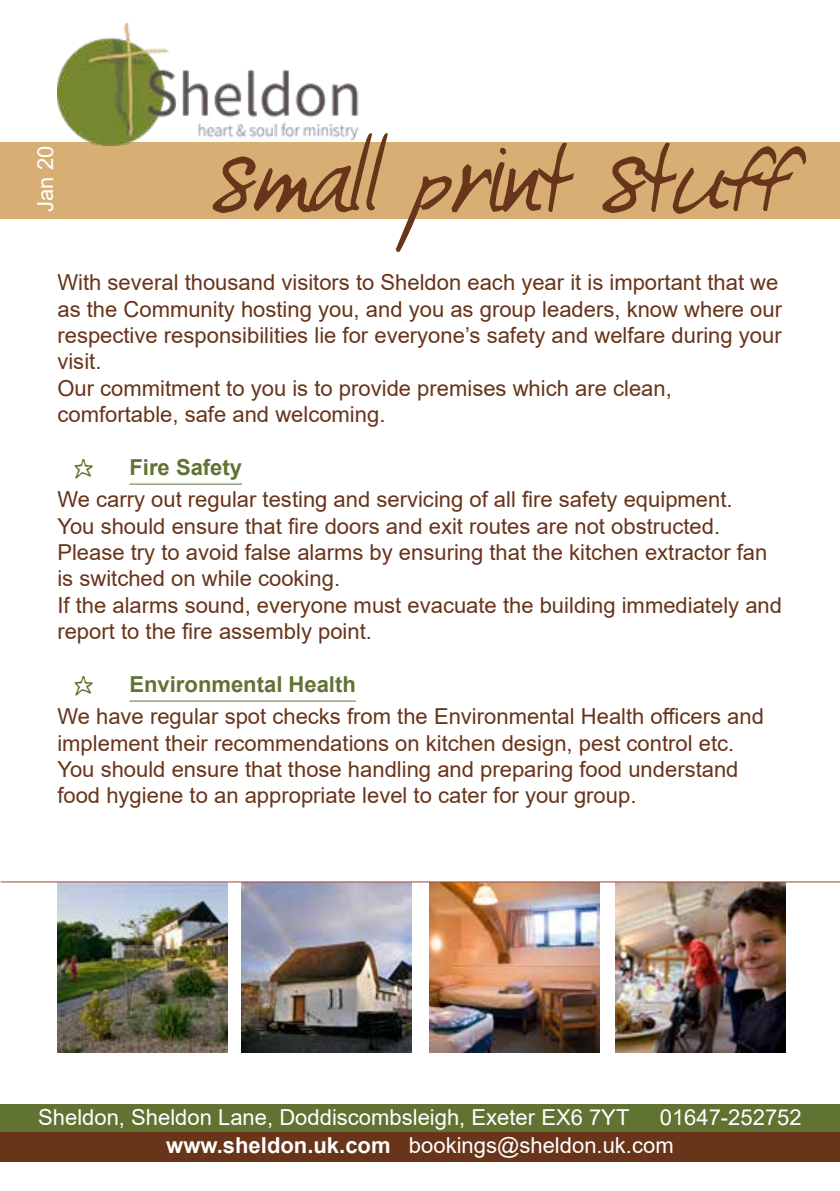
<style>
.page{position:relative;width:840px;height:1191px;background:#fff}
.page>*{position:absolute;margin:0;border:0;box-sizing:border-box;transform-origin:0 0}
.t1{font:120px "Comeunto Me";color:#68341a}
.t2{font:22px/26.4px "Arial";color:#68341a}
.t3{font:22px/28.2px "Arial";color:#fff}
.s1{font-family:"Comeunto Me";color:#607332}
.s2{font-weight:700;color:#607332}
.s3{font-weight:700}
</style>
<div class="page">
<div style="left:1px;top:142px;width:838px;height:77px;background:#d7af75"></div>
<div style="left:0;top:1104px;width:838px;height:29px;background:#607332"></div>
<div style="left:0;top:1132px;width:838px;height:29px;background:#68341a"></div>
<hr style="left:129px;top:483px;width:113px;height:1px;background:#607332">
<hr style="left:129px;top:700px;width:227px;height:1px;background:#607332">
<img style="left:57px;top:882px;width:170px;height:170px">
<img style="left:429px;top:882px;width:170px;height:170px">
<img style="left:242px;top:882px;width:169px;height:170px">
<img style="left:615px;top:882px;width:170px;height:170px">
<hr style="left:1px;top:881px;width:838px;height:1px;background:#aa4036">
<img style="left:58px;top:24px;width:301px;height:122px">
<h1 class="t1" style="left:212px;top:106px;width:572px">small print stuff</h1>
<p class="t2" style="left:57px;top:269px;width:725px">With several thousand visitors to Sheldon each year it is important that we as the Community hosting you, and you as group leaders, know where our respective responsibilities lie for everyone’s safety and welfare during your visit.<br>Our commitment to you is to provide premises which are clean, comfortable, safe and welcoming.</p>
<p class="t2" style="left:57px;top:451px;width:676px;line-height:32px;text-indent:16px"><span class="s1">*</span> <span class="s2">Fire Safety<br></span>We carry out regular testing and servicing of all fire safety equipment.</p>
<p class="t2" style="left:57px;top:512px;width:725px">You should ensure that fire doors and exit routes are not obstructed.<br>Please try to avoid false alarms by ensuring that the kitchen extractor fan is switched on while cooking.<br>If the alarms sound, everyone must evacuate the building immediately and report to the fire assembly point.</p>
<p class="t2" style="left:57px;top:668px;width:707px;line-height:32px;text-indent:16px"><span class="s1">*</span> <span class="s2">Environmental Health<br></span>We have regular spot checks from the Environmental Health officers and</p>
<p class="t2" style="left:57px;top:729px;width:682px">implement their recommendations on kitchen design, pest control etc.<br>You should ensure that those handling and preparing food understand food hygiene to an appropriate level to cater for your group.</p>
<p class="t3" style="left:31px;top:212px;width:68px;rotate:-90deg">Jan 20</p>
<p class="t3" style="left:38px;top:1102px;width:592px">Sheldon, Sheldon Lane, Doddiscombsleigh, Exeter EX6 7YT</p>
<p class="t3" style="left:166px;top:1102px;width:636px;text-indent:493px">01647-252752 <span class="s3">www.sheldon.uk.com</span> bookings@sheldon.uk.com</p>
<p class="t3" style="left:45px;top:1102px;width:752px">Sheldon, Sheldon Lane, Doddiscombsleigh, Exeter EX6 7YT 01647-252752</p>
</div>
